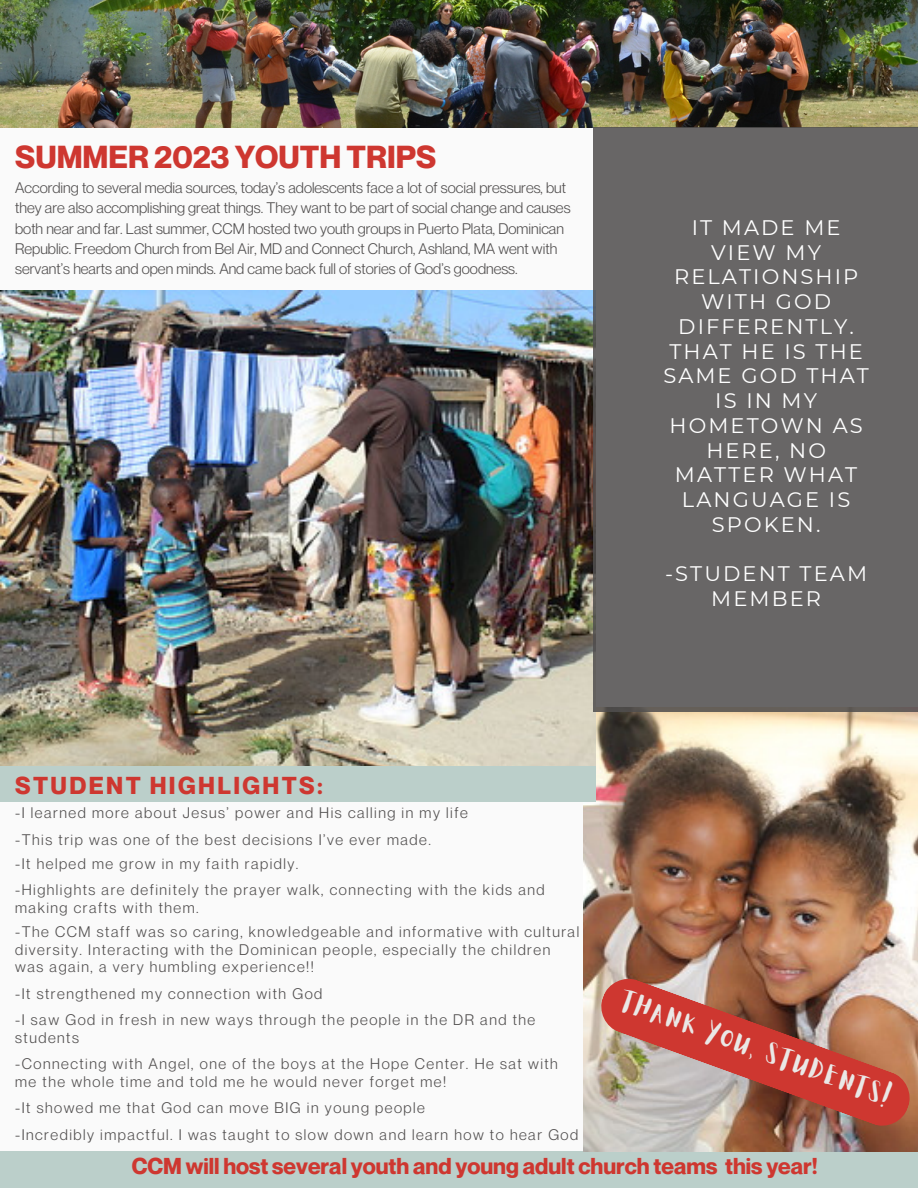
<style>
.page{position:relative;width:918px;height:1188px;background:#fafafa}
.page>*{position:absolute;margin:0;border:0;box-sizing:border-box;transform-origin:0 0}
.t1{font:700 31.2px "Neue Montreal";color:#ce3730}
.t2{font:700 24px "Neue Montreal";letter-spacing:.1em;color:#ce3730}
.t3{font:700 22.5px "Neue Montreal";color:#ce3730}
.t4{font:22.5px "Aloja Extended";color:#eae8e6}
.t5{font:21px/24.8px "Montserrat";letter-spacing:.1em;color:#fff;text-align:center}
.t6{font:15px/26.5px "Neue Montreal";letter-spacing:.1em;color:#504e4e}
.t7{font:15px/20.2px "Neue Montreal";color:#504e4e}
</style>
<div class="page">
<div style="left:0;top:1151px;width:918px;height:37px;background:#bbcfca"></div>
<img style="left:583px;top:712px;width:335px;height:440px">
<img style="left:0;top:0;width:918px;height:127px">
<img style="left:0;top:291px;width:596px;height:475px">
<div style="left:0;top:766px;width:596px;height:36px;background:#bbcfca"></div>
<img style="left:598px;top:975px;width:315px;height:154px">
<div style="left:594px;top:127px;width:324px;height:585px;background:linear-gradient(to right,#686666,#686666)"></div>
<h1 class="t1" style="left:15px;top:138px;width:423px">SUMMER 2023 YOUTH TRIPS</h1>
<p class="t7" style="left:15px;top:177px;width:557px">According to several media sources, today’s adolescents face a lot of social pressures, but they are also accomplishing great things. They want to be part of social change and causes both near and far. Last summer, CCM hosted two youth groups in Puerto Plata, Dominican Republic. Freedom Church from Bel Air, MD and Connect Church, Ashland, MA went with servant’s hearts and open minds. And came back full of stories of God’s goodness.</p>
<h3 class="t5" style="left:663px;top:215px;width:207px">IT MADE ME<br>VIEW MY<br>RELATIONSHIP<br>WITH GOD<br>DIFFERENTLY.<br>THAT HE IS THE<br>SAME GOD THAT<br>IS IN MY<br>HOMETOWN AS<br>HERE, NO<br>MATTER WHAT<br>LANGUAGE IS<br>SPOKEN.</h3>
<h3 class="t5" style="left:665px;top:561px;width:203px">-STUDENT TEAM<br>MEMBER</h3>
<h2 class="t2" style="left:15px;top:771px;width:309px">STUDENT HIGHLIGHTS:</h2>
<p class="t6" style="left:15px;top:800px;width:454px">-I learned more about Jesus’ power and His calling in my life -This trip was one of the best decisions I’ve ever made.</p>
<p class="t6" style="left:15px;top:851px;width:531px;line-height:26px">-It helped me grow in my faith rapidly.<br>-Highlights are definitely the prayer walk, connecting with the kids and</p>
<p class="t6" style="left:15px;top:895px;width:566px;line-height:24.5px">making crafts with them.<br>-The CCM staff was so caring, knowledgeable and informative with cultural</p>
<p class="t6" style="left:15px;top:941px;width:537px;line-height:17.5px">diversity. Interacting with the Dominican people, especially the children was again, a very humbling experience!!</p>
<p class="t6" style="left:15px;top:980px;width:522px">-It strengthened my connection with God<br>-I saw God in fresh in new ways through the people in the DR and the</p>
<p class="t6" style="left:15px;top:1024px;width:544px">students<br>-Connecting with Angel, one of the boys at the Hope Center. He sat with</p>
<p class="t6" style="left:15px;top:1068px;width:565px">me the whole time and told me he would never forget me!<br>-It showed me that God can move BIG in young people<br>-Incredibly impactful. I was taught to slow down and learn how to hear God</p>
<h3 class="t4" style="left:627px;top:991px;width:285px;rotate:20deg">THANK YOU, STUDENTS!</h3>
<h3 class="t3" style="left:132px;top:1153px;width:688px">CCM will host several youth and young adult church teams this year!</h3>
</div>
